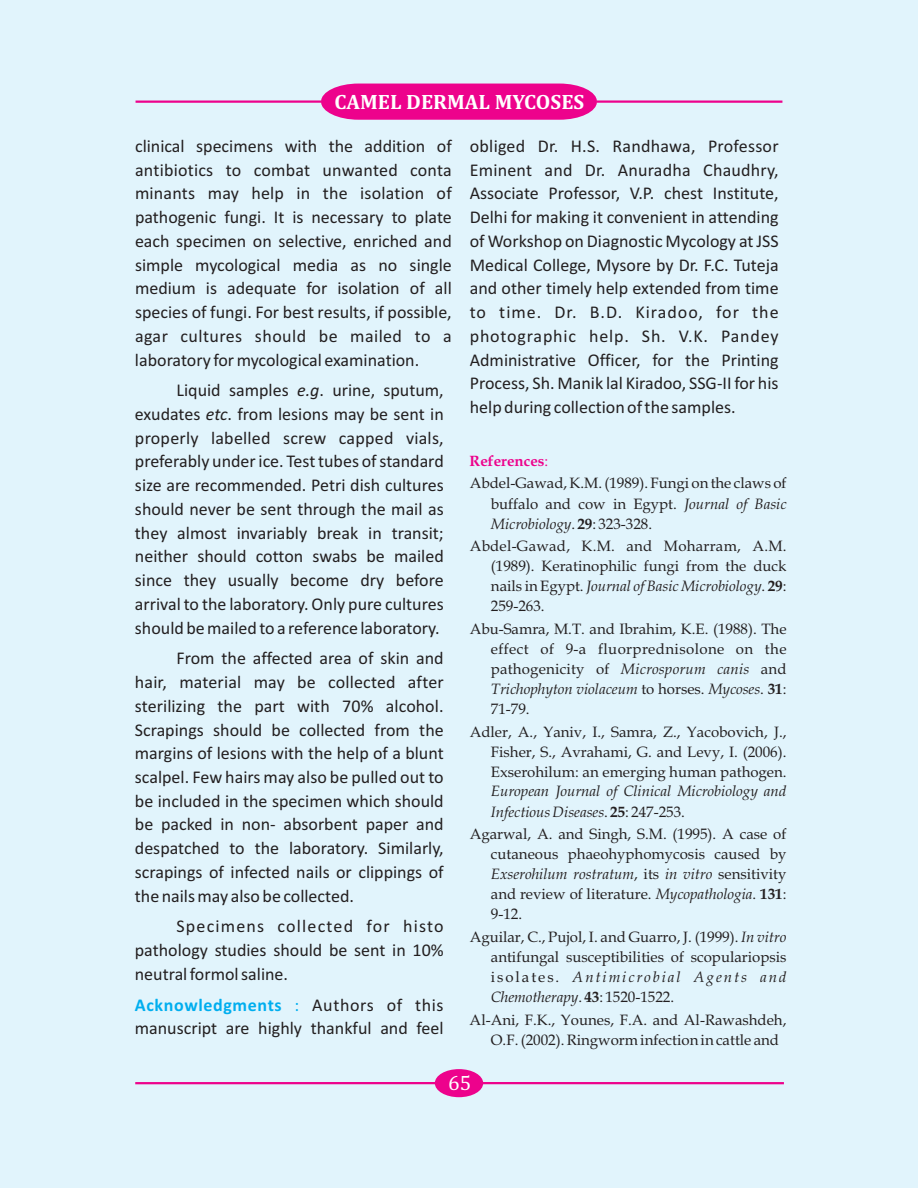
<style>
.page{position:relative;width:918px;height:1188px;background:#e1f4fc}
.page>*{position:absolute;margin:0;border:0;box-sizing:border-box;transform-origin:0 0}
.t1{font:700 21px "Cambria";color:#fff}
.t2{font:21px "Cambria";color:#fff}
.t3{font:18px/23.7px "Calibri";color:#231f20;text-align:justify}
.t4{font:18px "Calibri";letter-spacing:.065em;color:#231f20}
.t5{font:700 18px "Calibri";letter-spacing:.035em;color:#00aeef}
.t6{font:18px "Calibri";letter-spacing:.035em;color:#231f20}
.t7{font:15px/20.1px "Book Antiqua";color:#231f20}
.t8{font:italic 15px "Book Antiqua";color:#231f20}
.t9{font:15px/20.1px "Book Antiqua";letter-spacing:.025em;color:#231f20;text-align:right}
.t10{font:italic 15px/20.1px "Book Antiqua";letter-spacing:.13em;color:#231f20}
.t11{font:700 15px "Book Antiqua";color:#ed028c}
.s1{font-style:italic}
.s2{font-weight:400}
.s3{font-style:normal}
.s4{font-weight:700;font-style:normal}
.s5{font-weight:700}
</style>
<div class="page">
<svg style="left:321px;top:84px;width:276px;height:36px;background:#ec1193"></svg>
<hr style="left:136px;top:100px;width:185px;height:3px;background:#ed028c">
<hr style="left:597px;top:100px;width:185px;height:3px;background:#ed028c">
<hr style="left:135px;top:1082px;width:300px;height:2px;background:#ed028c">
<hr style="left:480px;top:1082px;width:304px;height:2px;background:#ed028c">
<div style="left:435px;top:1069px;width:48px;height:28px;background:#ed028c;border-radius:50%"></div>
<p class="t1" style="left:334px;top:92px;width:251px">CAMEL DERMAL MYCOSES</p>
<p class="t3" style="left:135px;top:136px;width:645px">clinical specimens with the addition of obliged Dr. H.S. Randhawa, Professor antibiotics to combat unwanted conta Eminent and Dr. Anuradha Chaudhry, minants may help in the isolation of Associate Professor, V.P. chest Institute, pathogenic fungi. It is necessary to plate Delhi for making it convenient in attending each specimen on selective, enriched and of Workshop on Diagnostic Mycology at JSS simple mycological media as no single Medical College, Mysore by Dr. F.C. Tuteja medium is adequate for isolation of all and other timely help extended from time species of fungi. For best results, if possible, to time. Dr. B.D. Kiradoo, for the agar cultures should be mailed to a photographic help. Sh. V.K. Pandey laboratory for mycological examination.</p>
<p class="t3" style="left:470px;top:349px;width:310px">Administrative Officer, for the Printing<br>Process, Sh. Manik lal Kiradoo, SSG-II for his</p>
<p class="t3" style="left:177px;top:380px;width:269px">Liquid samples <span class="s1">e.g</span>. urine, sputum,</p>
<p class="t3" style="left:470px;top:397px;width:267px">help during collection of the samples.</p>
<p class="t3" style="left:135px;top:404px;width:310px">exudates <span class="s1">etc</span>. from lesions may be sent in properly labelled screw capped vials, preferably under ice. Test tubes of standard size are recommended. Petri dish cultures</p>
<p class="t11" style="left:470px;top:455px;width:80px">References<span class="s2">:</span></p>
<p class="t7" style="left:470px;top:475px;width:318px;text-align:right">Abdel-Gawad, K.M. (1989). Fungi on the claws of buffalo and cow in Egypt. <span class="s1">Journal of Basic</span></p>
<p class="t3" style="left:135px;top:499px;width:310px">should never be sent through the mail as</p>
<p class="t8" style="left:491px;top:518px;width:163px">Microbiology<span class="s3">.</span> <span class="s4">29</span><span class="s3">: 323-328.</span></p>
<p class="t3" style="left:135px;top:522px;width:310px">they almost invariably break in transit;</p>
<p class="t7" style="left:470px;top:538px;width:318px">Abdel-Gawad, K.M. and Moharram, A.M.</p>
<p class="t3" style="left:135px;top:546px;width:310px">neither should cotton swabs be mailed</p>
<p class="t7" style="left:491px;top:558px;width:297px">(1989). Keratinophilic fungi from the duck</p>
<p class="t3" style="left:135px;top:570px;width:310px">since they usually become dry before</p>
<p class="t8" style="left:491px;top:580px;width:297px"><span class="s3">nails in Egypt.</span> Journal of Basic Microbiology<span class="s3">.</span> <span class="s4">29</span><span class="s3">:</span></p>
<p class="t3" style="left:135px;top:593px;width:310px">arrival to the laboratory. Only pure cultures</p>
<p class="t7" style="left:491px;top:598px;width:55px">259-263.</p>
<p class="t3" style="left:135px;top:617px;width:306px">should be mailed to a reference laboratory.</p>
<p class="t9" style="left:470px;top:620px;width:318px">Abu-Samra, M.T. and Ibrahim, K.E. (1988). The effect of 9-a fluorprednisolone on the</p>
<p class="t3" style="left:177px;top:648px;width:269px">From the affected area of skin and</p>
<p class="t7" style="left:491px;top:661px;width:297px">pathogenicity of <span class="s1">Microsporum canis</span> and</p>
<p class="t3" style="left:135px;top:672px;width:310px">hair, material may be collected after</p>
<p class="t8" style="left:491px;top:683px;width:297px">Trichophyton violaceum <span class="s3">to horses.</span> Mycoses<span class="s3">.</span> <span class="s4">31</span><span class="s3">:</span></p>
<p class="t3" style="left:135px;top:695px;width:310px">sterilizing the part with 70% alcohol.</p>
<p class="t7" style="left:491px;top:701px;width:40px">71-79.</p>
<p class="t3" style="left:135px;top:719px;width:310px">Scrapings should be collected from the</p>
<p class="t7" style="left:470px;top:723px;width:318px">Adler, A., Yaniv, I., Samra, Z., Yacobovich, J.,</p>
<p class="t3" style="left:135px;top:743px;width:310px">margins of lesions with the help of a blunt</p>
<p class="t7" style="left:491px;top:743px;width:297px">Fisher, S., Avrahami, G. and Levy, I. (2006).<br>Exserohilum: an emerging human pathogen.</p>
<p class="t3" style="left:135px;top:767px;width:310px">scalpel. Few hairs may also be pulled out to</p>
<p class="t8" style="left:491px;top:786px;width:297px">European Journal of Clinical Microbiology and</p>
<p class="t3" style="left:135px;top:790px;width:310px">be included in the specimen which should</p>
<p class="t8" style="left:491px;top:806px;width:196px">Infectious Diseases<span class="s3">.</span> <span class="s4">25</span><span class="s3">: 247-253.</span></p>
<p class="t3" style="left:135px;top:814px;width:310px">be packed in non- absorbent paper and</p>
<p class="t7" style="left:470px;top:826px;width:318px">Agarwal, A. and Singh, S.M. (1995). A case of</p>
<p class="t3" style="left:135px;top:838px;width:310px">despatched to the laboratory. Similarly,</p>
<p class="t7" style="left:491px;top:846px;width:297px">cutaneous phaeohyphomycosis caused by</p>
<p class="t3" style="left:135px;top:862px;width:310px">scrapings of infected nails or clippings of</p>
<p class="t8" style="left:491px;top:868px;width:297px">Exserohilum rostratum<span class="s3">, its</span> in vitro <span class="s3">sensitivity</span></p>
<p class="t3" style="left:135px;top:885px;width:221px">the nails may also be collected.</p>
<p class="t7" style="left:491px;top:886px;width:297px">and review of literature. <span class="s1">Mycopathologia</span>. <span class="s5">131</span>:<br>9-12.</p>
<p class="t4" style="left:176px;top:919px;width:269px">Specimens collected for histo</p>
<p class="t7" style="left:470px;top:928px;width:318px">Aguilar, C., Pujol, I. and Guarro, J. (1999). <span class="s1">In vitro</span></p>
<p class="t3" style="left:135px;top:940px;width:310px">pathology studies should be sent in 10%</p>
<p class="t7" style="left:491px;top:949px;width:297px">antifungal susceptibilities of scopulariopsis</p>
<p class="t3" style="left:135px;top:963px;width:155px">neutral formol saline.</p>
<p class="t10" style="left:491px;top:969px;width:297px"><span class="s3">isolates.</span> Antimicrobial Agents and<br>Chemotherapy<span class="s3">.</span> <span class="s4">43</span><span class="s3">: 1520-1522.</span></p>
<p class="t6" style="left:312px;top:997px;width:133px">Authors of this</p>
<p class="t5" style="left:135px;top:997px;width:166px">Acknowledgments <span class="s2">:</span></p>
<p class="t7" style="left:470px;top:1011px;width:318px">Al-Ani, F.K., Younes, F.A. and Al-Rawashdeh,</p>
<p class="t3" style="left:135px;top:1018px;width:310px">manuscript are highly thankful and feel</p>
<p class="t7" style="left:491px;top:1031px;width:290px">O.F. (2002). Ringworm infection in cattle and</p>
<p class="t2" style="left:448px;top:1074px;width:25px">65</p>
</div>
